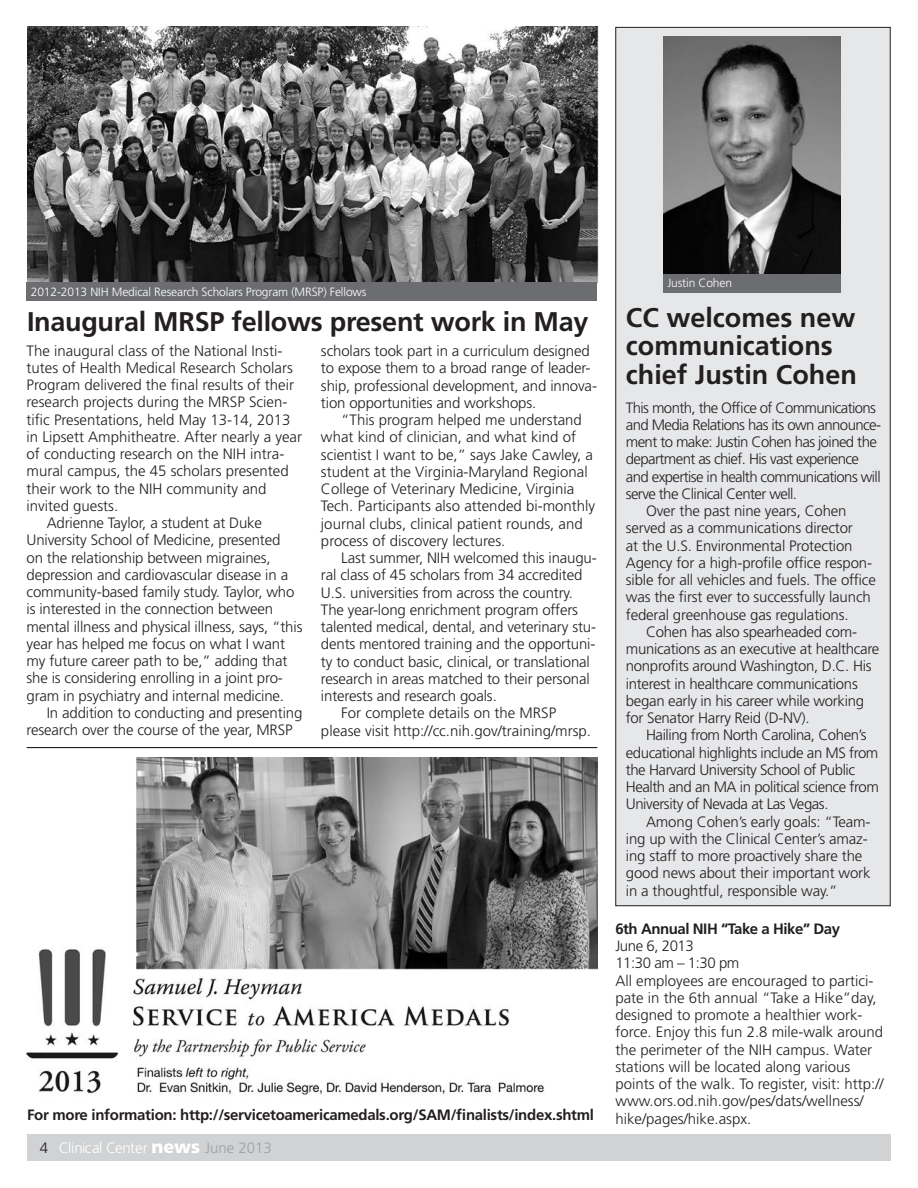
<style>
.page{position:relative;width:918px;height:1188px;background:#fff}
.page>*{position:absolute;margin:0;border:0;box-sizing:border-box;transform-origin:0 0}
.t1{font:700 27px/28.5px "Frutiger LT Std";color:#231f20}
.t2{font:300 15px/17.2px "Frutiger LT Std";letter-spacing:-.01em;color:#231f20}
.t3{font:300 15px/17.2px "Frutiger LT Std";letter-spacing:-.04em;color:#231f20}
.t4{font:300 15px/17.2px "Frutiger LT Std";letter-spacing:-.03em;color:#231f20}
.t5{font:700 15px "Frutiger LT Std";letter-spacing:-.02em;color:#231f20}
.t6{font:300 15px "Frutiger LT Std";letter-spacing:-.01em;color:#fff}
.Normal__Web{font:300 12px "Frutiger LT Std";letter-spacing:-.01em;color:#fff}
.s1{color:#231f20}
.s2{font-weight:900;font-size:18px}
.s3{color:#9d9fa2}
</style>
<div class="page">
<div style="left:27px;top:1134px;width:864px;height:27px;background:#d1d2d4"></div>
<div style="left:616px;top:27px;width:274px;height:879px;background:#e6e7e9"></div>
<hr style="left:27px;top:747px;width:570px;height:1px;background:#231f20">
<img style="left:27px;top:26px;width:571px;height:257px">
<img style="left:26px;top:758px;width:571px;height:338px">
<div style="left:27px;top:283px;width:570px;height:18px;background:#6c6d70"></div>
<img style="left:663px;top:37px;width:177px;height:237px">
<div style="left:663px;top:274px;width:177px;height:18px;background:#6c6d70"></div>
<p class="Normal__Web" style="left:31px;top:285px;width:337px">2012-2013 NIH Medical Research Scholars Program (MRSP) Fellows</p>
<p class="t1" style="left:27px;top:308px;width:563px">Inaugural MRSP fellows present work in May</p>
<p class="t2" style="left:27px;top:342px;width:277px">The inaugural class of the National Insti&shy;tutes of Health Medical Research Scholars Program delivered the final results of their research projects during the MRSP Scien&shy;tific Presentations, held May 13-14, 2013 in Lipsett Amphitheatre. After nearly a year of conducting research on the NIH intra&shy;mural campus, the 45 scholars presented their work to the NIH community and invited guests.</p>
<p class="t2" style="left:27px;top:515px;width:277px;text-indent:20px">Adrienne Taylor, a student at Duke University School of Medicine, presented<br>on the relationship between migraines, depression and cardiovascular disease in a community-based family study. Taylor, who is interested in the connection between mental illness and physical illness, says, “this year has helped me focus on what I want my future career path to be,” adding that she is considering enrolling in a joint pro&shy;gram in psychiatry and internal medicine.</p>
<p class="t2" style="left:27px;top:704px;width:277px;text-indent:20px">In addition to conducting and presenting research over the course of the year, MRSP</p>
<p class="t2" style="left:321px;top:342px;width:277px">scholars took part in a curriculum designed to expose them to a broad range of leader&shy;ship, professional development, and innova&shy;tion opportunities and workshops.</p>
<p class="t2" style="left:321px;top:411px;width:276px;text-indent:20px">“This program helped me understand what kind of clinician, and what kind of scientist I want to be,” says Jake Cawley, a student at the Virginia-Maryland Regional College of Veterinary Medicine, Virginia Tech. Participants also attended bi-monthly journal clubs, clinical patient rounds, and process of discovery lectures.</p>
<p class="t2" style="left:321px;top:549px;width:277px;text-indent:20px">Last summer, NIH welcomed this inaugu&shy;ral class of 45 scholars from 34 accredited U.S. universities from across the country.<br>The year-long enrichment program offers talented medical, dental, and veterinary stu&shy;dents mentored training and the opportuni&shy;ty to conduct basic, clinical, or translational research in areas matched to their personal interests and research goals.</p>
<p class="t2" style="left:321px;top:705px;width:272px;text-indent:20px">For complete details on the MRSP please visit http://cc.nih.gov/training/mrsp.</p>
<p class="t5" style="left:27px;top:1106px;width:568px">For more information: http://servicetoamericamedals.org/SAM/finalists/index.shtml</p>
<p class="t6" style="left:40px;top:1139px;width:234px"><span class="s1">4</span> Clinical Center <span class="s2">news</span> <span class="s3">June 2013</span></p>
<p class="Normal__Web" style="left:667px;top:276px;width:66px">Justin Cohen</p>
<p class="t1" style="left:626px;top:303px;width:233px">CC welcomes new communications chief Justin Cohen</p>
<p class="t3" style="left:626px;top:399px;width:257px">This month, the Office of Communications and Media Relations has its own announce&shy;ment to make: Justin Cohen has joined the department as chief. His vast experience and expertise in health communications will serve the Clinical Center well.</p>
<p class="t2" style="left:626px;top:503px;width:252px;text-indent:20px">Over the past nine years, Cohen served as a communications director<br>at the U.S. Environmental Protection Agency for a high-profile office respon&shy;sible for all vehicles and fuels. The office was the first ever to successfully launch federal greenhouse gas regulations.</p>
<p class="t2" style="left:626px;top:623px;width:255px;text-indent:20px">Cohen has also spearheaded com&shy;munications as an executive at healthcare nonprofits around Washington, D.C. His interest in healthcare communications began early in his career while working for Senator Harry Reid (D-NV).</p>
<p class="t4" style="left:626px;top:727px;width:254px;text-indent:20px">Hailing from North Carolina, Cohen’s educational highlights include an MS from the Harvard University School of Public Health and an MA in political science from University of Nevada at Las Vegas.</p>
<p class="t2" style="left:626px;top:813px;width:246px;text-indent:20px">Among Cohen’s early goals: “Team&shy;ing up with the Clinical Center’s amaz&shy;ing staff to more proactively share the good news about their important work in a thoughtful, responsible way.”</p>
<p class="t5" style="left:615px;top:920px;width:226px">6th Annual NIH “Take a Hike” Day</p>
<p class="t4" style="left:615px;top:937px;width:80px">June 6, 2013</p>
<p class="t2" style="left:615px;top:955px;width:126px">11:30 am – 1:30 pm</p>
<p class="t2" style="left:615px;top:972px;width:270px">All employees are encouraged to partici&shy;pate in the 6th annual “Take a Hike”day, designed to promote a healthier work&shy;force. Enjoy this fun 2.8 mile-walk around the perimeter of the NIH campus. Water stations will be located along various points of the walk. To register, visit: http:// www.ors.od.nih.gov/pes/dats/wellness/ hike/pages/hike.aspx.</p>
</div>
